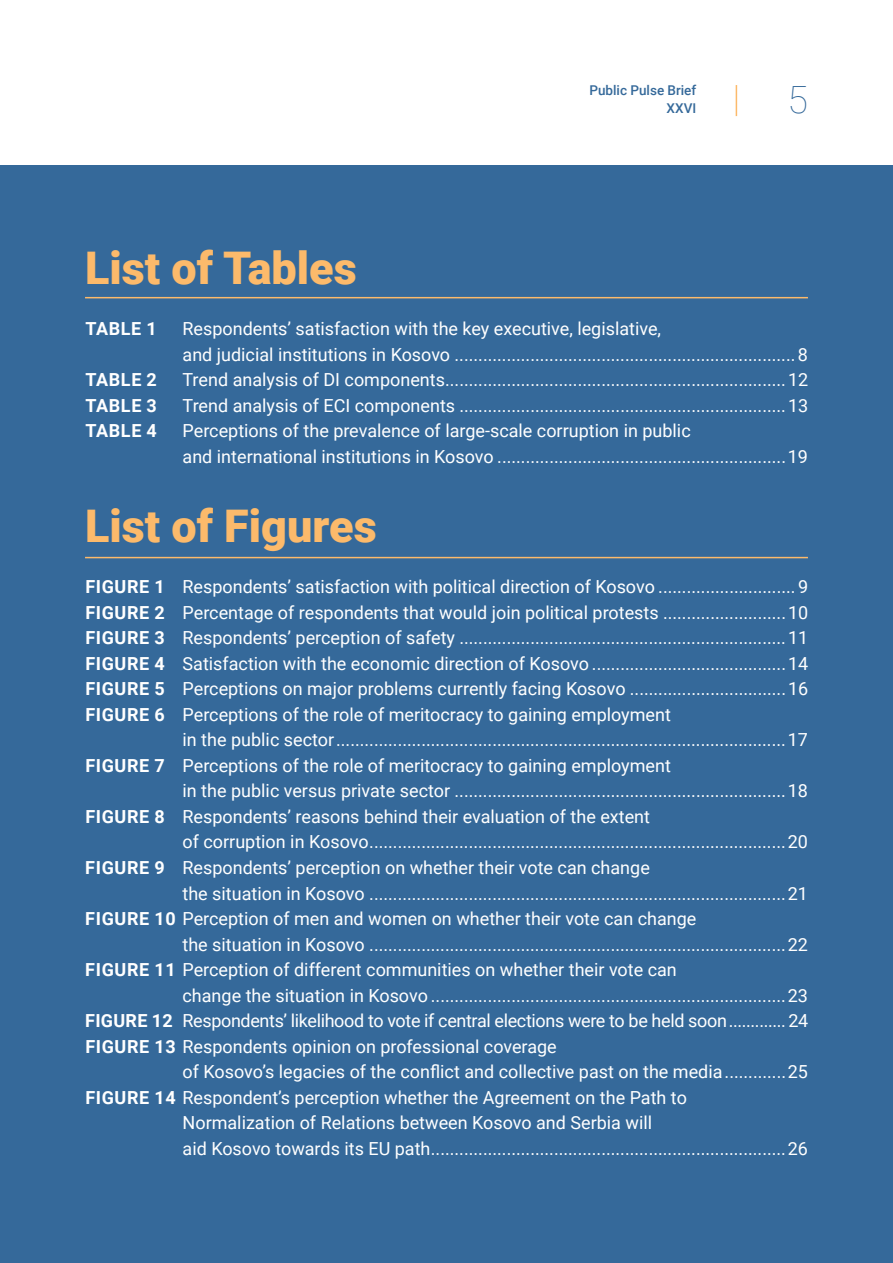
<style>
.page{position:relative;width:893px;height:1263px;background:#fff}
.page>*{position:absolute;margin:0;border:0;box-sizing:border-box;transform-origin:0 0}
.t1{font:900 45px "Roboto";color:#fcba6b}
.t2{font:100 37.5px "Roboto";color:#35699a}
.t3{font:18px/25.5px "Roboto";color:#fff}
.t4{font:18px "Roboto";letter-spacing:-.02em;color:#fff}
.t5{font:700 18px "Roboto";letter-spacing:.035em;color:#fff}
.t6{font:500 13.5px/18px "Roboto";color:#35699a;text-align:right}
.s1{font-weight:700}
</style>
<div class="page">
<hr style="left:736px;top:85px;width:1px;height:31px;background:#fcba6b">
<div style="left:0;top:166px;width:893px;height:1097px;background:#35699a"></div>
<hr style="left:85px;top:297px;width:723px;height:1px;background:#fcba6b">
<hr style="left:85px;top:557px;width:723px;height:1px;background:#fcba6b">
<p class="t6" style="left:589px;top:81px;width:108px">Public Pulse Brief<br>XXVI</p>
<h2 class="t2" style="left:787px;top:74px;width:22px">5</h2>
<h1 class="t1" style="left:85px;top:237px;width:273px">List of Tables</h1>
<p class="t5" style="left:85px;top:316px;width:73px">TABLE 1</p>
<p class="t3" style="left:183px;top:316px;width:627px">Respondents’ satisfaction with the key executive, legislative,<br>and judicial institutions in Kosovo ........................................................................8</p>
<p class="t5" style="left:85px;top:367px;width:73px">TABLE 2</p>
<p class="t3" style="left:183px;top:367px;width:627px">Trend analysis of DI components........................................................................12</p>
<p class="t5" style="left:85px;top:393px;width:73px">TABLE 3</p>
<p class="t3" style="left:183px;top:392px;width:627px">Trend analysis of ECI components .....................................................................13</p>
<p class="t5" style="left:85px;top:418px;width:73px">TABLE 4</p>
<p class="t3" style="left:183px;top:418px;width:627px">Perceptions of the prevalence of large-scale corruption in public<br>and international institutions in Kosovo .............................................................19</p>
<h1 class="t1" style="left:85px;top:495px;width:293px">List of Figures</h1>
<p class="t3" style="left:85px;top:574px;width:724px"><span class="s1">FIGURE 1</span> Respondents’ satisfaction with political direction of Kosovo ............................. 9</p>
<p class="t3" style="left:85px;top:599px;width:724px"><span class="s1">FIGURE 2</span> Percentage of respondents that would join political protests ..........................10</p>
<p class="t3" style="left:85px;top:625px;width:724px"><span class="s1">FIGURE 3</span> Respondents’ perception of safety .....................................................................11</p>
<p class="t3" style="left:85px;top:650px;width:724px"><span class="s1">FIGURE 4</span> Satisfaction with the economic direction of Kosovo .........................................14</p>
<p class="t3" style="left:85px;top:676px;width:724px"><span class="s1">FIGURE 5</span> Perceptions on major problems currently facing Kosovo .................................16</p>
<p class="t3" style="left:85px;top:701px;width:587px"><span class="s1">FIGURE 6</span> Perceptions of the role of meritocracy to gaining employment</p>
<p class="t3" style="left:183px;top:727px;width:627px">in the public sector...............................................................................................17</p>
<p class="t3" style="left:85px;top:752px;width:587px"><span class="s1">FIGURE 7</span> Perceptions of the role of meritocracy to gaining employment</p>
<p class="t3" style="left:183px;top:778px;width:627px">in the public versus private sector ......................................................................18</p>
<p class="t3" style="left:85px;top:803px;width:566px"><span class="s1">FIGURE 8</span> Respondents’ reasons behind their evaluation of the extent</p>
<p class="t3" style="left:183px;top:829px;width:627px">of corruption in Kosovo........................................................................................20</p>
<p class="t3" style="left:85px;top:854px;width:566px"><span class="s1">FIGURE 9</span> Respondents’ perception on whether their vote can change</p>
<p class="t3" style="left:183px;top:880px;width:627px">the situation in Kosovo ........................................................................................21</p>
<p class="t3" style="left:85px;top:905px;width:613px"><span class="s1">FIGURE 10</span> Perception of men and women on whether their vote can change</p>
<p class="t3" style="left:183px;top:931px;width:627px">the situation in Kosovo ........................................................................................22</p>
<p class="t3" style="left:85px;top:956px;width:593px"><span class="s1">FIGURE 11</span> Perception of different communities on whether their vote can</p>
<p class="t3" style="left:183px;top:982px;width:627px">change the situation in Kosovo ...........................................................................23</p>
<p class="t4" style="left:85px;top:1008px;width:643px"><span class="s1">FIGURE 12</span> Respondents’ likelihood to vote if central elections were to be held soon</p>
<p class="t3" style="left:788px;top:1007px;width:21px">24</p>
<p class="t3" style="left:183px;top:1033px;width:541px;text-indent:-97px"><span class="s1">FIGURE 13</span> Respondents opinion on professional coverage<br>of Kosovo’s legacies of the conflict and collective past on the media</p>
<p class="t3" style="left:788px;top:1058px;width:22px">25</p>
<p class="t3" style="left:183px;top:1084px;width:627px;text-indent:-97px"><span class="s1">FIGURE 14</span> Respondent’s perception whether the Agreement on the Path to<br>Normalization of Relations between Kosovo and Serbia will<br>aid Kosovo towards its EU path...........................................................................26</p>
</div>
